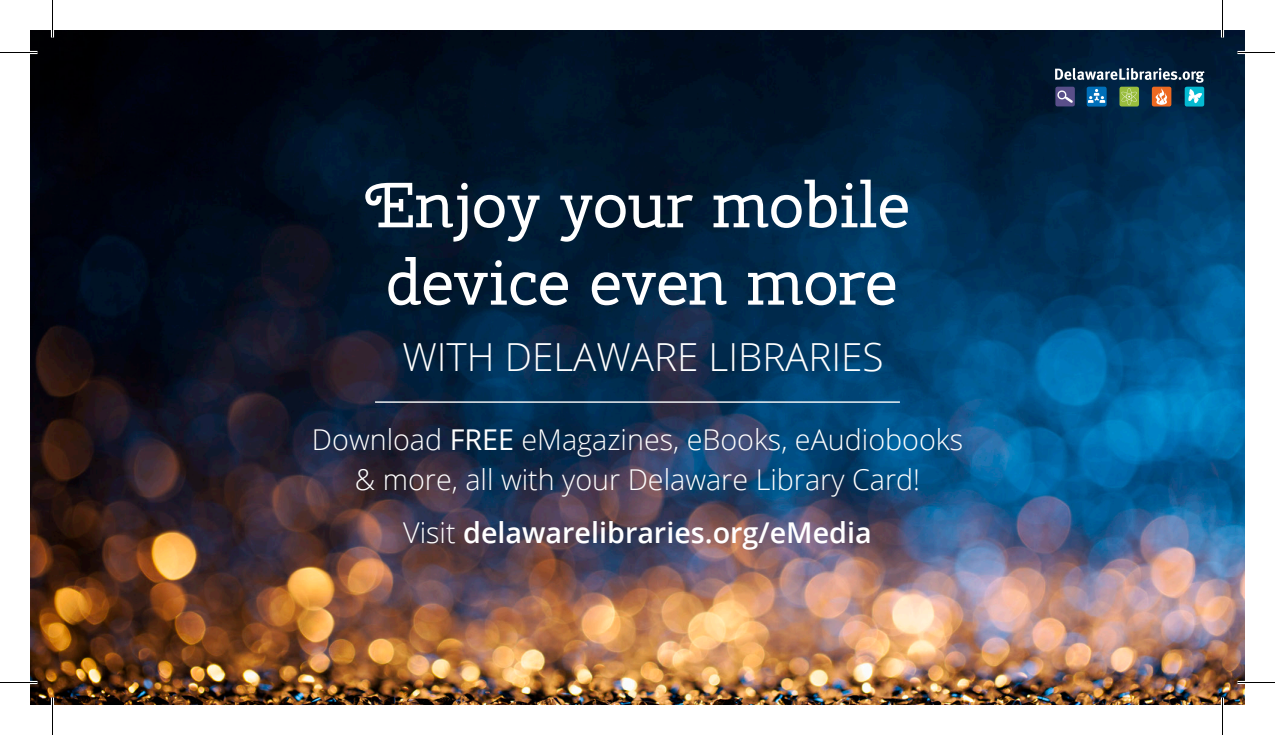
<style>
.page{position:relative;width:1275px;height:735px;background:#fff}
.page>*{position:absolute;margin:0;border:0;box-sizing:border-box;transform-origin:0 0}
.t1{font:63.5px "Cherry Swash";color:#fff}
.t2{font:300 38.75px "Open Sans";color:#fff}
.t3{font:300 28.75px/40.5px "Open Sans";color:#fff;text-align:center}
.t4{font:600 28.75px "Open Sans";color:#fff}
.s1{font-weight:400}
.s2{font-weight:300}
</style>
<div class="page">
<img style="left:30px;top:30px;width:1215px;height:675px">
<div style="left:1087px;top:87px;width:20px;height:20px;background:#0070ba;border-radius:2px"></div>
<div style="left:1120px;top:87px;width:19px;height:20px;background:#99bd3d;border-radius:2px"></div>
<div style="left:1152px;top:87px;width:19px;height:20px;background:#ed6921;border-radius:2px"></div>
<div style="left:1055px;top:87px;width:20px;height:19px;background:#594f8a;border-radius:2px"></div>
<div style="left:1185px;top:87px;width:19px;height:20px;background:#05bad1;border-radius:2px"></div>
<svg style="left:1055px;top:68px;width:150px;height:37px"></svg>
<hr style="left:375px;top:401px;width:525px;height:2px;background:#fff">
<hr style="left:0;top:51px;width:38px;height:3px;background:#fff">
<hr style="left:1238px;top:51px;width:37px;height:3px;background:#fff">
<hr style="left:0;top:681px;width:38px;height:3px;background:#fff">
<hr style="left:1238px;top:681px;width:37px;height:3px;background:#fff">
<hr style="left:51px;top:0;width:3px;height:38px;background:#fff">
<hr style="left:51px;top:698px;width:3px;height:37px;background:#fff">
<hr style="left:1221px;top:0;width:3px;height:38px;background:#fff">
<hr style="left:1221px;top:698px;width:3px;height:37px;background:#fff">
<hr style="left:0;top:52px;width:38px;height:1px;background:#000">
<hr style="left:1238px;top:52px;width:37px;height:1px;background:#000">
<hr style="left:0;top:682px;width:38px;height:1px;background:#000">
<hr style="left:1238px;top:682px;width:37px;height:1px;background:#000">
<hr style="left:52px;top:0;width:1px;height:38px;background:#000">
<hr style="left:52px;top:698px;width:1px;height:37px;background:#000">
<hr style="left:1222px;top:0;width:1px;height:38px;background:#000">
<hr style="left:1222px;top:698px;width:1px;height:37px;background:#000">
<p class="t1" style="left:365px;top:164px;width:546px">Enjoy your mobile</p>
<p class="t1" style="left:386px;top:241px;width:513px">device even more</p>
<p class="t2" style="left:402px;top:330px;width:483px">WITH DELAWARE LIBRARIES</p>
<p class="t3" style="left:312px;top:418px;width:653px">Download <span class="s1">FREE</span> eMagazines, eBooks, eAudiobooks &amp; more, all with your Delaware Library Card!</p>
<p class="t4" style="left:403px;top:513px;width:470px"><span class="s2">Visit</span> delawarelibraries.org/eMedia</p>
</div>
